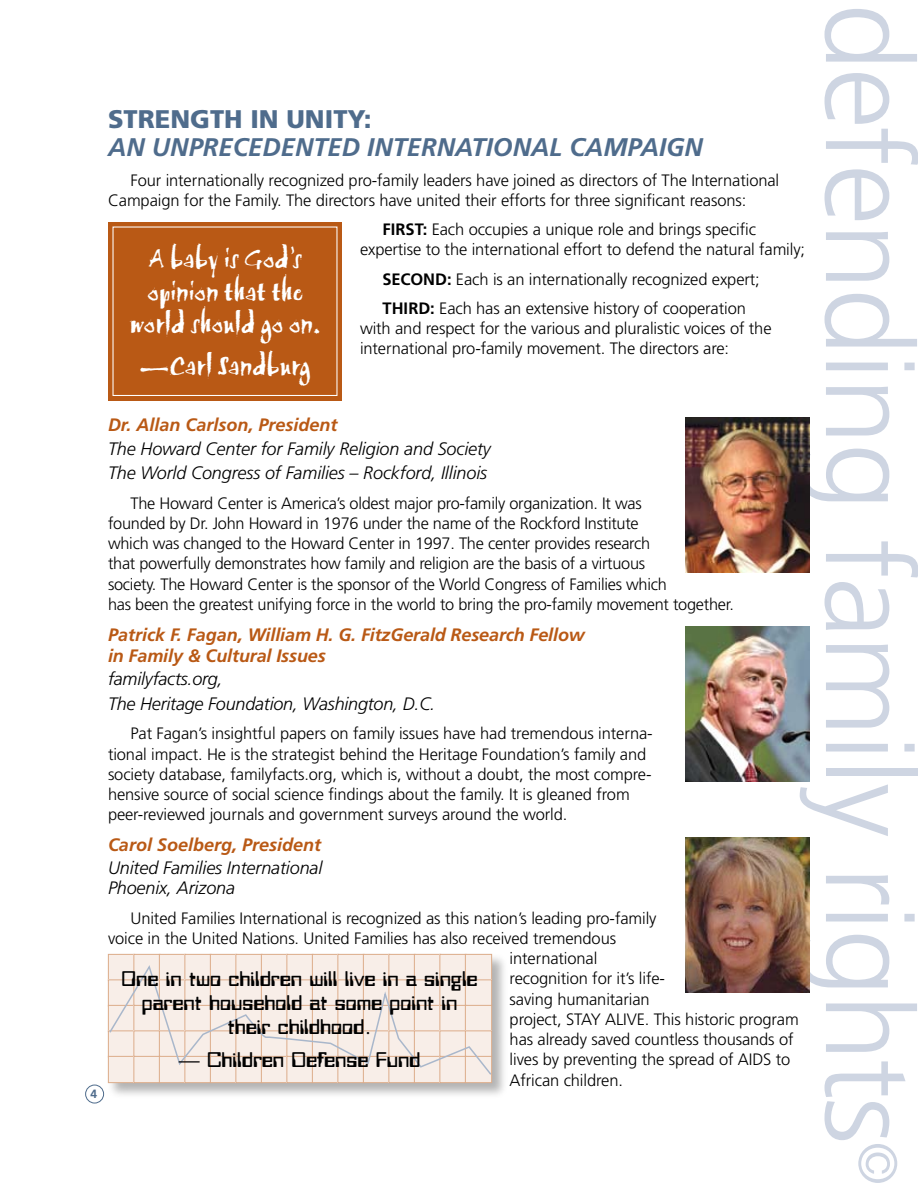
<style>
.page{position:relative;width:918px;height:1188px;background:#fff}
.page>*{position:absolute;margin:0;border:0;box-sizing:border-box;transform-origin:0 0}
.t1{font:300 121.5px "Frutiger";letter-spacing:-.02em;color:#ced5e2}
.t2{font:300 54px "Frutiger";color:#ced5e2}
.t3{font:27px/32.4px "Twang Plain";color:#fff;text-align:center}
.t4{font:italic 700 25.5px "Frutiger";color:#4f6c8c}
.t5{font:900 25.5px "Frutiger";color:#4f6c8c}
.t6{font:21px/24px "Orbit Bby BT";color:#000;text-align:center}
.t7{font:italic 300 18px/24.8px "Frutiger";letter-spacing:-.005em;color:#000}
.t8{font:italic 700 18px/21.6px "Frutiger";color:#b95915}
.t9{font:300 16.5px/20.2px "Frutiger";letter-spacing:-.005em;color:#000}
.t10{font:700 12px "Frutiger";color:#4f6c8c}
.s1{font-weight:700}
</style>
<div class="page">
<img style="left:685px;top:417px;width:125px;height:156px">
<img style="left:685px;top:627px;width:125px;height:155px">
<div style="left:85px;top:1085px;width:19px;height:18px;border:1px solid #4f6c8c;border-radius:50%"></div>
<div style="left:106px;top:952px;width:402px;height:147px;background:#000;opacity:.3"></div>
<div style="left:108px;top:954px;width:27px;height:27px;background:#f8eee8"></div>
<div style="left:108px;top:954px;width:27px;height:27px;border:1px solid #dcac8a"></div>
<div style="left:134px;top:954px;width:26px;height:27px;background:#f8eee8"></div>
<div style="left:134px;top:954px;width:26px;height:27px;border:1px solid #dcac8a"></div>
<div style="left:159px;top:954px;width:27px;height:27px;background:#f8eee8"></div>
<div style="left:159px;top:954px;width:27px;height:27px;border:1px solid #dcac8a"></div>
<div style="left:185px;top:954px;width:26px;height:27px;background:#f8eee8"></div>
<div style="left:184px;top:954px;width:28px;height:27px;border:1px solid #dcac8a"></div>
<div style="left:210px;top:954px;width:27px;height:27px;background:#f8eee8"></div>
<div style="left:210px;top:954px;width:27px;height:27px;border:1px solid #dcac8a"></div>
<div style="left:236px;top:954px;width:26px;height:27px;background:#f8eee8"></div>
<div style="left:236px;top:954px;width:26px;height:27px;border:1px solid #dcac8a"></div>
<div style="left:261px;top:954px;width:27px;height:27px;background:#f8eee8"></div>
<div style="left:261px;top:954px;width:27px;height:27px;border:1px solid #dcac8a"></div>
<div style="left:287px;top:954px;width:26px;height:27px;background:#f8eee8"></div>
<div style="left:286px;top:954px;width:28px;height:27px;border:1px solid #dcac8a"></div>
<div style="left:312px;top:954px;width:27px;height:27px;background:#f8eee8"></div>
<div style="left:312px;top:954px;width:27px;height:27px;border:1px solid #dcac8a"></div>
<div style="left:338px;top:954px;width:26px;height:27px;background:#f8eee8"></div>
<div style="left:338px;top:954px;width:26px;height:27px;border:1px solid #dcac8a"></div>
<div style="left:363px;top:954px;width:27px;height:27px;background:#f8eee8"></div>
<div style="left:363px;top:954px;width:27px;height:27px;border:1px solid #dcac8a"></div>
<div style="left:389px;top:954px;width:26px;height:27px;background:#f8eee8"></div>
<div style="left:388px;top:954px;width:28px;height:27px;border:1px solid #dcac8a"></div>
<div style="left:414px;top:954px;width:27px;height:27px;background:#f8eee8"></div>
<div style="left:414px;top:954px;width:27px;height:27px;border:1px solid #dcac8a"></div>
<div style="left:440px;top:954px;width:26px;height:27px;background:#f8eee8"></div>
<div style="left:440px;top:954px;width:26px;height:27px;border:1px solid #dcac8a"></div>
<div style="left:465px;top:954px;width:27px;height:27px;background:#f8eee8"></div>
<div style="left:465px;top:954px;width:27px;height:27px;border:1px solid #dcac8a"></div>
<div style="left:108px;top:1056px;width:27px;height:27px;background:#f8eee8"></div>
<div style="left:108px;top:1056px;width:27px;height:27px;border:1px solid #dcac8a"></div>
<div style="left:134px;top:1056px;width:26px;height:27px;background:#f8eee8"></div>
<div style="left:134px;top:1056px;width:26px;height:27px;border:1px solid #dcac8a"></div>
<div style="left:159px;top:1056px;width:27px;height:27px;background:#f8eee8"></div>
<div style="left:159px;top:1056px;width:27px;height:27px;border:1px solid #dcac8a"></div>
<div style="left:185px;top:1056px;width:26px;height:27px;background:#f8eee8"></div>
<div style="left:184px;top:1056px;width:28px;height:27px;border:1px solid #dcac8a"></div>
<div style="left:210px;top:1056px;width:27px;height:27px;background:#f8eee8"></div>
<div style="left:210px;top:1056px;width:27px;height:27px;border:1px solid #dcac8a"></div>
<div style="left:236px;top:1056px;width:26px;height:27px;background:#f8eee8"></div>
<div style="left:236px;top:1056px;width:26px;height:27px;border:1px solid #dcac8a"></div>
<div style="left:261px;top:1056px;width:27px;height:27px;background:#f8eee8"></div>
<div style="left:261px;top:1056px;width:27px;height:27px;border:1px solid #dcac8a"></div>
<div style="left:287px;top:1056px;width:26px;height:27px;background:#f8eee8"></div>
<div style="left:286px;top:1056px;width:28px;height:27px;border:1px solid #dcac8a"></div>
<div style="left:312px;top:1056px;width:27px;height:27px;background:#f8eee8"></div>
<div style="left:312px;top:1056px;width:27px;height:27px;border:1px solid #dcac8a"></div>
<div style="left:338px;top:1056px;width:26px;height:27px;background:#f8eee8"></div>
<div style="left:338px;top:1056px;width:26px;height:27px;border:1px solid #dcac8a"></div>
<div style="left:363px;top:1056px;width:27px;height:27px;background:#f8eee8"></div>
<div style="left:363px;top:1056px;width:27px;height:27px;border:1px solid #dcac8a"></div>
<div style="left:389px;top:1056px;width:26px;height:27px;background:#f8eee8"></div>
<div style="left:388px;top:1056px;width:28px;height:27px;border:1px solid #dcac8a"></div>
<div style="left:414px;top:1056px;width:27px;height:27px;background:#f8eee8"></div>
<div style="left:414px;top:1056px;width:27px;height:27px;border:1px solid #dcac8a"></div>
<div style="left:440px;top:1056px;width:26px;height:27px;background:#f8eee8"></div>
<div style="left:440px;top:1056px;width:26px;height:27px;border:1px solid #dcac8a"></div>
<div style="left:465px;top:1056px;width:27px;height:27px;background:#f8eee8"></div>
<div style="left:465px;top:1056px;width:27px;height:27px;border:1px solid #dcac8a"></div>
<svg style="left:108px;top:963px;width:385px;height:113px"></svg>
<div style="left:108px;top:222px;width:234px;height:178px;background:#b95915"></div>
<img style="left:685px;top:837px;width:125px;height:156px">
<p class="t10" style="left:91px;top:1087px;width:8px">4</p>
<h1 class="t1" style="left:937px;top:3px;width:1143px;rotate:90deg">defending family rights</h1>
<h2 class="t2" style="left:908px;top:1142px;width:45px;rotate:90deg">©</h2>
<h3 class="t5" style="left:108px;top:104px;width:265px">STRENGTH IN UNITY:</h3>
<h3 class="t4" style="left:108px;top:132px;width:597px">AN UNPRECEDENTED INTERNATIONAL CAMPAIGN</h3>
<p class="t9" style="left:108px;top:170px;width:673px;text-indent:22px">Four internationally recognized pro-family leaders have joined as directors of The International<br>Campaign for the Family. The directors have united their efforts for three significant reasons:</p>
<p class="t9" style="left:360px;top:219px;width:447px;text-indent:22px"><span class="s1">FIRST:</span> Each occupies a unique role and brings specific expertise to the international effort to defend the natural family;</p>
<p class="t9" style="left:382px;top:264px;width:379px;line-height:29.2px"><span class="s1">SECOND:</span> Each is an internationally recognized expert;<br><span class="s1">THIRD:</span> Each has an extensive history of cooperation</p>
<p class="t9" style="left:360px;top:318px;width:413px">with and respect for the various and pluralistic voices of the international pro-family movement. The directors are:</p>
<h3 class="t3" style="left:129px;top:244px;width:193px">A baby is God’s opinion that the world should go on.</h3>
<h3 class="t3" style="left:140px;top:350px;width:172px">—Carl Sandburg</h3>
<p class="t8" style="left:108px;top:414px;width:231px">Dr. Allan Carlson, President</p>
<p class="t7" style="left:108px;top:436px;width:384px">The Howard Center for Family Religion and Society<br>The World Congress of Families – Rockford, Illinois</p>
<p class="t9" style="left:108px;top:493px;width:628px;text-indent:22px">The Howard Center is America’s oldest major pro-family organization. It was<br>founded by Dr. John Howard in 1976 under the name of the Rockford Institute<br>which was changed to the Howard Center in 1997. The center provides research<br>that powerfully demonstrates how family and religion are the basis of a virtuous<br>society. The Howard Center is the sponsor of the World Congress of Families which<br>has been the greatest unifying force in the world to bring the pro-family movement together.</p>
<p class="t8" style="left:108px;top:623px;width:478px">Patrick F. Fagan, William H. G. FitzGerald Research Fellow in Family &amp; Cultural Issues</p>
<p class="t7" style="left:108px;top:667px;width:329px">familyfacts.org,<br>The Heritage Foundation, Washington, D.C.</p>
<p class="t9" style="left:108px;top:724px;width:546px;text-indent:22px">Pat Fagan’s insightful papers on family issues have had tremendous interna&shy;tional impact. He is the strategist behind the Heritage Foundation’s family and society database, familyfacts.org, which is, without a doubt, the most compre&shy;hensive source of social science findings about the family. It is gleaned from peer-reviewed journals and government surveys around the world.</p>
<p class="t8" style="left:108px;top:834px;width:215px">Carol Soelberg, President</p>
<p class="t7" style="left:108px;top:858px;width:216px;line-height:20.2px">United Families International<br>Phoenix, Arizona</p>
<p class="t9" style="left:130px;top:908px;width:528px">United Families International is recognized as this nation’s leading pro-family</p>
<p class="t9" style="left:108px;top:928px;width:510px">voice in the United Nations. United Families has also received tremendous</p>
<p class="t9" style="left:510px;top:948px;width:89px">international</p>
<p class="t9" style="left:510px;top:969px;width:157px">recognition for it’s life-</p>
<p class="t9" style="left:510px;top:989px;width:142px">saving humanitarian</p>
<p class="t9" style="left:510px;top:1009px;width:291px">project, STAY ALIVE. This historic program</p>
<p class="t9" style="left:510px;top:1029px;width:286px">has already saved countless thousands of</p>
<p class="t9" style="left:510px;top:1050px;width:282px">lives by preventing the spread of AIDS to</p>
<p class="t9" style="left:510px;top:1070px;width:115px">African children.</p>
<p class="t6" style="left:122px;top:967px;width:358px">One in two children will live in a single parent household at some point in their childhood.</p>
<p class="t6" style="left:179px;top:1048px;width:243px">— Children Defense Fund</p>
</div>
